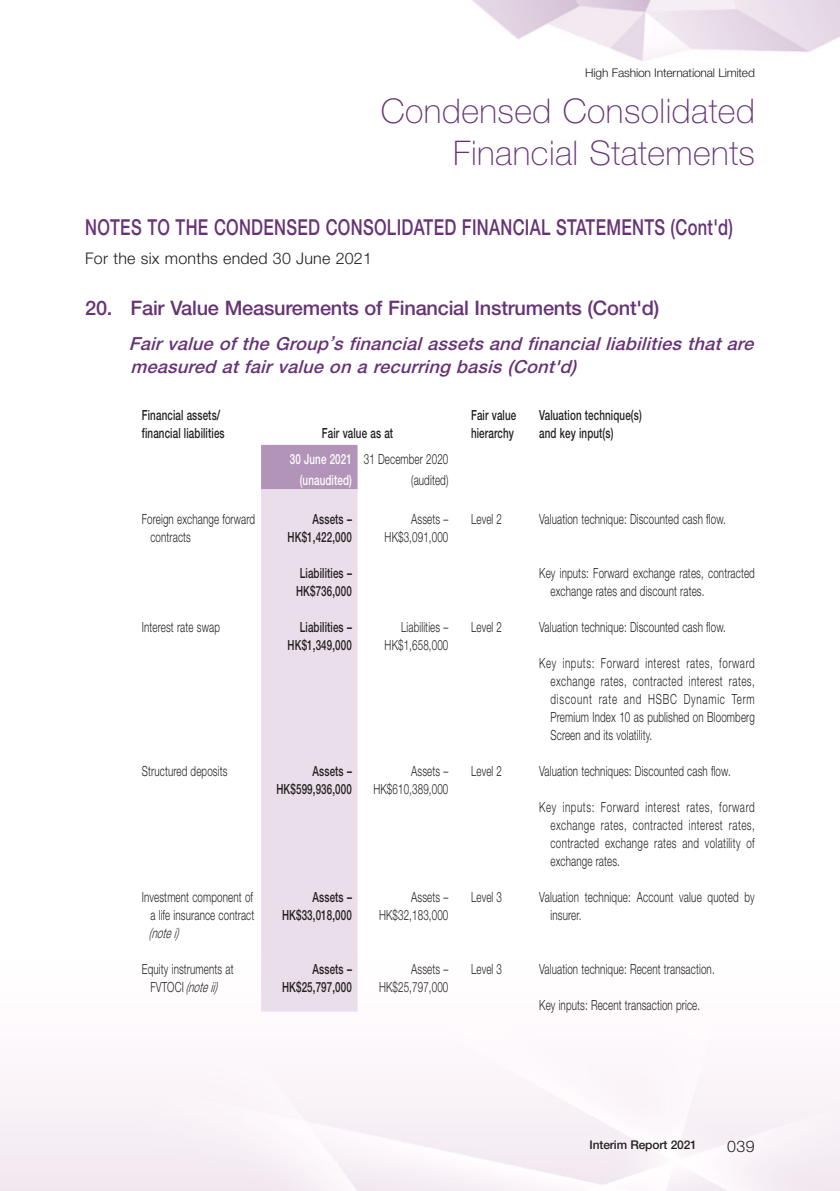
<style>
.page{position:relative;width:840px;height:1191px;background:#fff}
.page>*{position:absolute;margin:0;border:0;box-sizing:border-box;transform-origin:0 0}
.t1{font:100 34px/42px "Helvetica Neue LT Std";letter-spacing:.015em;color:#673376;text-align:right}
.Heading_1{font:500 22px "Helvetica Neue LT Std";letter-spacing:.02em;color:#673376;scale:.75 1}
.Heading_2{font:500 20px "Helvetica Neue LT Std";letter-spacing:-.01em;color:#673376}
.Heading_3{font:italic 500 18px/23px "Helvetica Neue LT Std";color:#673376}
.Body_Text{font:300 16px "Helvetica Neue LT Std";letter-spacing:.015em;color:#231f20}
.Body_Text-2{font:300 14px/18px "Helvetica Neue LT Std";letter-spacing:.015em;color:#231f20;scale:.7 1}
.Body_Text-3{font:500 14px "Helvetica Neue LT Std";letter-spacing:.015em;color:#231f20;scale:.7 1}
.Body_Text-4{font:500 14px "Helvetica Neue LT Std";letter-spacing:.015em;color:#fff;scale:.7 1}
.t2{font:300 12px "Helvetica Neue LT Std";letter-spacing:-.015em;color:#231f20}
.t3{font:500 12px "Helvetica Neue LT Std";letter-spacing:-.015em;color:#231f20}
.s1{font-style:italic}
</style>
<div class="page">
<img style="left:472px;top:0;width:367px;height:61px">
<div style="left:261px;top:445px;width:96px;height:44px;background:#b394b9"></div>
<div style="left:261px;top:489px;width:96px;height:522px;background:#eadeea"></div>
<p class="t2" style="left:585px;top:65px;width:171px">High Fashion International Limited</p>
<h1 class="t1" style="left:380px;top:90px;width:375px">Condensed Consolidated<br>Financial Statements</h1>
<p class="Heading_1" style="left:85px;top:214px;width:865px">NOTES TO THE CONDENSED CONSOLIDATED FINANCIAL STATEMENTS (Cont'd)</p>
<p class="Body_Text" style="left:85px;top:248px;width:288px">For the six months ended 30 June 2021</p>
<p class="Heading_2" style="left:85px;top:296px;width:575px">20. Fair Value Measurements of Financial Instruments (Cont'd)</p>
<p class="Heading_3" style="left:129px;top:331px;width:631px">Fairvalue ofthe Group’sfinancialassetsand financialliabilitiesthatare measured atfairvalue on a recurring basis(Cont'd)</p>
<p class="Body_Text-3" style="left:142px;top:406px;width:113px">Financial assets/</p>
<p class="Body_Text-3" style="left:142px;top:424px;width:120px">financial liabilities</p>
<p class="Body_Text-3" style="left:322px;top:424px;width:103px">Fair value as at</p>
<p class="Body_Text-3" style="left:539px;top:406px;width:148px">Valuation technique(s)</p>
<p class="Body_Text-3" style="left:539px;top:424px;width:107px">and key input(s)</p>
<p class="Body_Text-3" style="left:471px;top:406px;width:66px">Fair value</p>
<p class="Body_Text-3" style="left:471px;top:424px;width:63px">hierarchy</p>
<p class="Body_Text-4" style="left:289px;top:451px;width:90px">30 June 2021</p>
<p class="Body_Text-2" style="left:363px;top:450px;width:122px">31 December 2020</p>
<p class="Body_Text-4" style="left:299px;top:471px;width:76px">(unaudited)</p>
<p class="Body_Text-2" style="left:411px;top:470px;width:55px">(audited)</p>
<p class="Body_Text-2" style="left:150px;top:509px;width:151px;text-indent:-9px">Foreign exchange forward contracts</p>
<p class="Body_Text-3" style="left:312px;top:510px;width:58px">Assets –</p>
<p class="Body_Text-3" style="left:287px;top:528px;width:93px">HK$1,422,000</p>
<p class="Body_Text-2" style="left:411px;top:509px;width:54px">Assets –</p>
<p class="Body_Text-2" style="left:384px;top:527px;width:92px">HK$3,091,000</p>
<p class="Body_Text-2" style="left:471px;top:509px;width:46px">Level 2</p>
<p class="Body_Text-2" style="left:539px;top:509px;width:268px">Valuation technique: Discounted cash flow.</p>
<p class="Body_Text-3" style="left:299px;top:564px;width:76px">Liabilities –</p>
<p class="Body_Text-3" style="left:296px;top:582px;width:81px">HK$736,000</p>
<p class="Body_Text-2" style="left:550px;top:563px;width:293px;text-indent:-11px">Key inputs: Forward exchange rates, contracted exchange rates and discount rates.</p>
<p class="Body_Text-2" style="left:142px;top:617px;width:113px">Interest rate swap</p>
<p class="Body_Text-3" style="left:299px;top:618px;width:76px">Liabilities –</p>
<p class="Body_Text-3" style="left:287px;top:636px;width:93px">HK$1,349,000</p>
<p class="Body_Text-2" style="left:401px;top:617px;width:69px">Liabilities –</p>
<p class="Body_Text-2" style="left:384px;top:635px;width:92px">HK$1,658,000</p>
<p class="Body_Text-2" style="left:471px;top:617px;width:46px">Level 2</p>
<p class="Body_Text-2" style="left:539px;top:617px;width:268px">Valuation technique: Discounted cash flow.</p>
<p class="Body_Text-2" style="left:550px;top:653px;width:293px;text-align:justify;text-indent:-11px">Key inputs: Forward interest rates, forward exchange rates, contracted interest rates, discount rate and HSBC Dynamic Term Premium Index 10 as published on Bloomberg Screen and its volatility.</p>
<p class="Body_Text-2" style="left:142px;top:761px;width:124px">Structured deposits</p>
<p class="Body_Text-3" style="left:312px;top:762px;width:58px">Assets –</p>
<p class="Body_Text-3" style="left:276px;top:780px;width:109px">HK$599,936,000</p>
<p class="Body_Text-2" style="left:411px;top:761px;width:54px">Assets –</p>
<p class="Body_Text-2" style="left:373px;top:779px;width:108px">HK$610,389,000</p>
<p class="Body_Text-2" style="left:471px;top:761px;width:46px">Level 2</p>
<p class="Body_Text-2" style="left:539px;top:761px;width:275px">Valuation techniques: Discounted cash flow.</p>
<p class="Body_Text-2" style="left:550px;top:797px;width:293px;text-align:justify;text-indent:-11px">Key inputs: Forward interest rates, forward exchange rates, contracted interest rates, contracted exchange rates and volatility of exchange rates.</p>
<p class="Body_Text-2" style="left:149px;top:887px;width:152px;text-align:justify;text-indent:-7px">Investment component of a life insurance contract <span class="s1">(notei)</span></p>
<p class="Body_Text-3" style="left:312px;top:888px;width:58px">Assets –</p>
<p class="Body_Text-3" style="left:282px;top:906px;width:101px">HK$33,018,000</p>
<p class="Body_Text-2" style="left:411px;top:887px;width:54px">Assets –</p>
<p class="Body_Text-2" style="left:379px;top:905px;width:100px">HK$32,183,000</p>
<p class="Body_Text-2" style="left:471px;top:887px;width:46px">Level 3</p>
<p class="Body_Text-2" style="left:550px;top:887px;width:293px;text-indent:-11px">Valuation technique: Account value quoted by insurer.</p>
<p class="Body_Text-2" style="left:142px;top:959px;width:132px;text-align:center">Equity instruments at<br>F V T O C I <span class="s1">(noteii)</span></p>
<p class="Body_Text-3" style="left:312px;top:960px;width:58px">Assets –</p>
<p class="Body_Text-3" style="left:282px;top:978px;width:101px">HK$25,797,000</p>
<p class="Body_Text-2" style="left:411px;top:959px;width:54px">Assets –</p>
<p class="Body_Text-2" style="left:379px;top:977px;width:100px">HK$25,797,000</p>
<p class="Body_Text-2" style="left:471px;top:959px;width:46px">Level 3</p>
<p class="Body_Text-2" style="left:539px;top:959px;width:252px">Valuation technique: Recent transaction.</p>
<p class="Body_Text-2" style="left:539px;top:995px;width:231px">Key inputs: Recent transaction price.</p>
<p class="t3" style="left:589px;top:1137px;width:109px">Interim Report 2021</p>
<p class="Body_Text" style="left:726px;top:1136px;width:29px">039</p>
</div>
